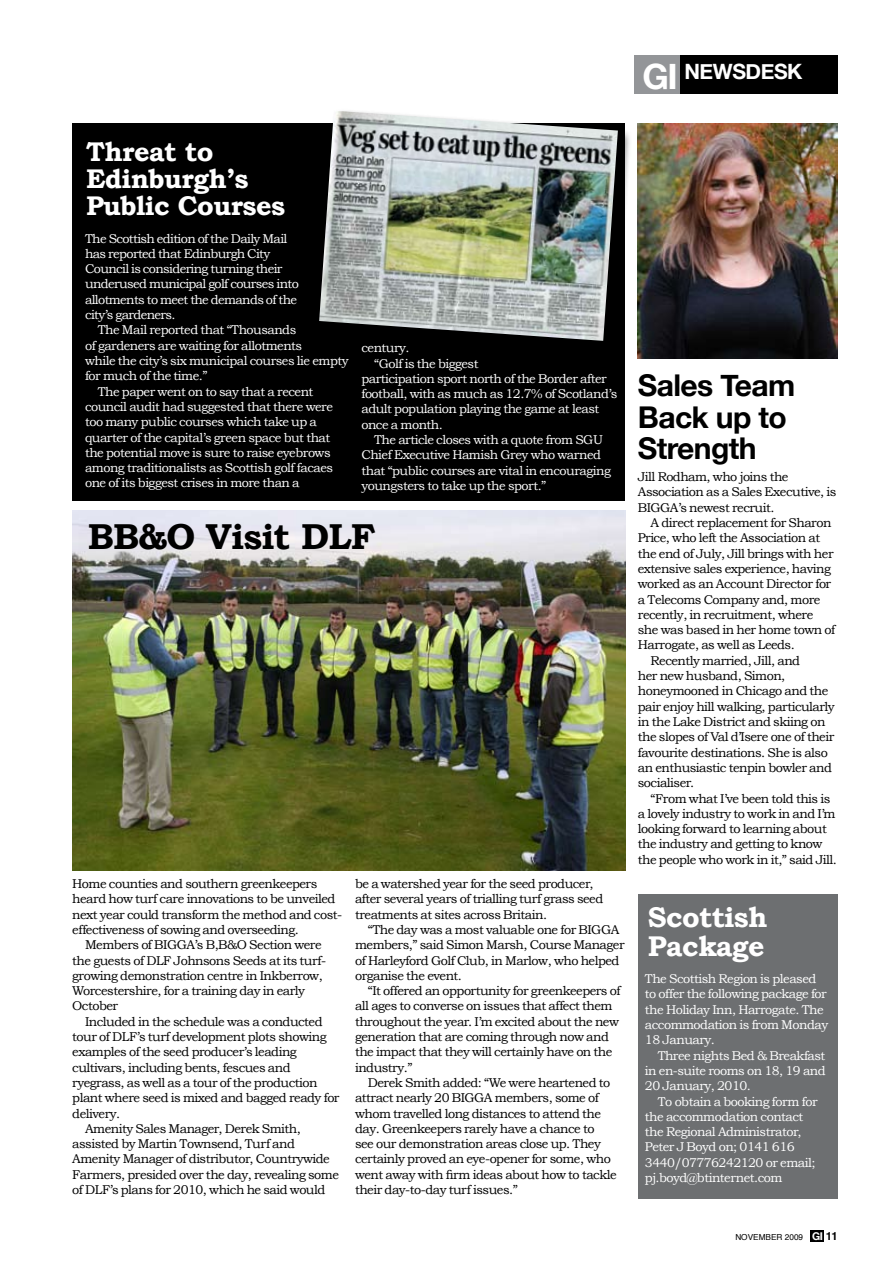
<style>
.page{position:relative;width:893px;height:1263px;background:#fff}
.page>*{position:absolute;margin:0;border:0;box-sizing:border-box;transform-origin:0 0}
.t1{font:700 36px "Bookman Old Style";letter-spacing:-.02em;color:#000}
.t2{font:700 30px/31.5px "Helvetica Neue";letter-spacing:-.02em;color:#000}
.t3{font:700 28.5px/28.5px "Bookman Old Style";letter-spacing:-.02em;color:#fff}
.t4{font:700 27px/27px "Bookman Old Style";letter-spacing:-.02em;color:#fff}
.t5{font:700 21px "Helvetica Neue";color:#fff}
.t6{font:12.75px/15.3px "Bookman Old Style";letter-spacing:-.04em;color:#000}
.t7{font:12.75px/15.3px "Bookman Old Style";letter-spacing:-.04em;color:#fff}
.t8{font:8.25px "Helvetica";color:#000}
.s1{font-size:34.95px}
.s2{font-family:"Helvetica Neue";font-weight:700;font-size:10.8px;color:#fff}
.s3{font-weight:700;font-size:11.25px}
</style>
<div class="page">
<div style="left:72px;top:123px;width:553px;height:377px;background:#000"></div>
<div style="left:638px;top:894px;width:200px;height:305px;background:#6d6f71"></div>
<img style="left:638px;top:123px;width:200px;height:236px">
<img style="left:72px;top:510px;width:553px;height:361px">
<div style="left:317px;top:108px;width:314px;height:246px;background:#000;opacity:.75"></div>
<img style="left:319px;top:111px;width:299px;height:230px">
<div style="left:810px;top:1230px;width:13px;height:11px;background:#000"></div>
<div style="left:637px;top:55px;width:118px;height:39px;background:#000"></div>
<div style="left:729px;top:55px;width:109px;height:39px;background:#000"></div>
<div style="left:634px;top:55px;width:46px;height:39px;background:#939598"></div>
<h3 class="t5" style="left:643px;top:59px;width:59px"><span class="s1">GI</span> NEW</h3>
<h3 class="t5" style="left:732px;top:59px;width:70px">SDESK</h3>
<h3 class="t4" style="left:86px;top:138px;width:201px">Threat to<br>Edinburgh’s<br>Public Courses</h3>
<p class="t7" style="left:85px;top:231px;width:215px">The Scottish edition of the Daily Mail has reported that Edinburgh City Council is considering turning their underused municipal golf courses into allotments to meet the demands of the city’s gardeners.</p>
<p class="t7" style="left:98px;top:322px;width:200px">The Mail reported that “Thousands</p>
<p class="t7" style="left:85px;top:338px;width:219px">of gardeners are waiting for allotments</p>
<p class="t7" style="left:85px;top:353px;width:265px">while the city’s six municipal courses lie empty</p>
<p class="t7" style="left:85px;top:368px;width:124px">for much of the time.”</p>
<p class="t7" style="left:98px;top:384px;width:217px">The paper went on to say that a recent</p>
<p class="t7" style="left:85px;top:399px;width:249px">council audit had suggested that there were</p>
<p class="t7" style="left:85px;top:414px;width:233px">too many public courses which take up a</p>
<p class="t7" style="left:85px;top:429px;width:247px">quarter of the capital’s green space but that</p>
<p class="t7" style="left:85px;top:445px;width:247px">the potential move is sure to raise eyebrows</p>
<p class="t7" style="left:85px;top:460px;width:250px">among traditionalists as Scottish golf facaes</p>
<p class="t7" style="left:85px;top:475px;width:216px">one of its biggest crises in more than a</p>
<p class="t7" style="left:361px;top:340px;width:50px">century.</p>
<p class="t7" style="left:374px;top:355px;width:106px">“Golf is the biggest</p>
<p class="t7" style="left:361px;top:371px;width:247px">participation sport north of the Border after</p>
<p class="t7" style="left:361px;top:386px;width:257px">football, with as much as 12.7% of Scotland’s</p>
<p class="t7" style="left:361px;top:401px;width:239px">adult population playing the game at least</p>
<p class="t7" style="left:361px;top:417px;width:83px">once a month.</p>
<p class="t7" style="left:374px;top:432px;width:230px">The article closes with a quote from SGU</p>
<p class="t7" style="left:361px;top:447px;width:241px">Chief Executive Hamish Grey who warned</p>
<p class="t7" style="left:361px;top:463px;width:251px">that “public courses are vital in encouraging</p>
<p class="t7" style="left:361px;top:478px;width:186px">youngsters to take up the sport.”</p>
<h1 class="t1" style="left:88px;top:515px;width:289px">BB&amp;O Visit DLF</h1>
<p class="t6" style="left:72px;top:876px;width:247px">Home counties and southern greenkeepers</p>
<p class="t6" style="left:72px;top:891px;width:265px">heard how turf care innovations to be unveiled</p>
<p class="t6" style="left:72px;top:906px;width:271px">next year could transform the method and cost-</p>
<p class="t6" style="left:72px;top:922px;width:228px">effectiveness of sowing and overseeding.</p>
<p class="t6" style="left:85px;top:937px;width:238px">Members of BIGGA’s B,B&amp;O Section were</p>
<p class="t6" style="left:72px;top:952px;width:255px">the guests of DLF Johnsons Seeds at its turf-</p>
<p class="t6" style="left:72px;top:968px;width:252px">growing demonstration centre in Inkberrow,</p>
<p class="t6" style="left:72px;top:983px;width:234px">Worcestershire, for a training day in early</p>
<p class="t6" style="left:72px;top:998px;width:47px">October</p>
<p class="t6" style="left:85px;top:1014px;width:239px">Included in the schedule was a conducted</p>
<p class="t6" style="left:72px;top:1029px;width:256px">tour of DLF’s turf development plots showing</p>
<p class="t6" style="left:72px;top:1044px;width:226px">examples of the seed producer’s leading</p>
<p class="t6" style="left:72px;top:1059px;width:220px">cultivars, including bents, fescues and</p>
<p class="t6" style="left:72px;top:1075px;width:247px">ryegrass, as well as a tour of the production</p>
<p class="t6" style="left:72px;top:1090px;width:269px">plant where seed is mixed and bagged ready for</p>
<p class="t6" style="left:72px;top:1105px;width:49px">delivery.</p>
<p class="t6" style="left:85px;top:1121px;width:217px">Amenity Sales Manager, Derek Smith,</p>
<p class="t6" style="left:72px;top:1136px;width:224px">assisted by Martin Townsend, Turf and</p>
<p class="t6" style="left:72px;top:1151px;width:259px">Amenity Manager of distributor, Countrywide</p>
<p class="t6" style="left:72px;top:1167px;width:268px">Farmers, presided over the day, revealing some</p>
<p class="t6" style="left:72px;top:1182px;width:255px">of DLF’s plans for 2010, which he said would</p>
<p class="t6" style="left:355px;top:876px;width:250px">be a watershed year for the seed producer, after several years of trialling turf grass seed treatments at sites across Britain.</p>
<p class="t6" style="left:355px;top:922px;width:271px;text-indent:13px">“The day was a most valuable one for BIGGA members,” said Simon Marsh, Course Manager of Harleyford Golf Club, in Marlow, who helped organise the event.</p>
<p class="t6" style="left:355px;top:983px;width:267px;text-indent:13px">“It offered an opportunity for greenkeepers of all ages to converse on issues that affect them throughout the year. I’m excited about the new generation that are coming through now and the impact that they will certainly have on the industry.”</p>
<p class="t6" style="left:355px;top:1075px;width:263px;text-indent:13px">Derek Smith added: “We were heartened to attract nearly 20 BIGGA members, some of whom travelled long distances to attend the day. Greenkeepers rarely have a chance to see our demonstration areas close up. They certainly proved an eye-opener for some, who went away with firm ideas about how to tackle their day-to-day turf issues.”</p>
<h2 class="t2" style="left:638px;top:369px;width:159px">Sales Team<br>Back up to<br>Strength</h2>
<p class="t6" style="left:638px;top:469px;width:200px">Jill Rodham, who joins the<br>Association as a Sales Executive, is<br>BIGGA’s newest recruit.</p>
<p class="t6" style="left:651px;top:515px;width:182px">A direct replacement for Sharon</p>
<p class="t6" style="left:638px;top:530px;width:184px">Price, who left the Association at</p>
<p class="t6" style="left:638px;top:546px;width:197px">the end of July, Jill brings with her</p>
<p class="t6" style="left:638px;top:561px;width:195px">extensive sales experience, having</p>
<p class="t6" style="left:638px;top:576px;width:195px">worked as an Account Director for</p>
<p class="t6" style="left:638px;top:591px;width:184px">a Telecoms Company and, more</p>
<p class="t6" style="left:638px;top:607px;width:177px">recently, in recruitment, where</p>
<p class="t6" style="left:638px;top:622px;width:199px">she was based in her home town of</p>
<p class="t6" style="left:638px;top:637px;width:158px">Harrogate, as well as Leeds.</p>
<p class="t6" style="left:651px;top:653px;width:151px">Recently married, Jill, and</p>
<p class="t6" style="left:638px;top:668px;width:149px">her new husband, Simon,</p>
<p class="t6" style="left:638px;top:683px;width:192px">honeymooned in Chicago and the</p>
<p class="t6" style="left:638px;top:699px;width:198px">pair enjoy hill walking, particularly</p>
<p class="t6" style="left:638px;top:714px;width:189px">in the Lake District and skiing on</p>
<p class="t6" style="left:638px;top:729px;width:198px">the slopes of Val d’Isere one of their</p>
<p class="t6" style="left:638px;top:744px;width:192px">favourite destinations. She is also</p>
<p class="t6" style="left:638px;top:760px;width:196px">an enthusiastic tenpin bowler and</p>
<p class="t6" style="left:638px;top:775px;width:58px">socialiser.</p>
<p class="t6" style="left:651px;top:790px;width:181px">“From what I’ve been told this is</p>
<p class="t6" style="left:638px;top:806px;width:199px">a lovely industry to work in and I’m</p>
<p class="t6" style="left:638px;top:821px;width:190px">looking forward to learning about</p>
<p class="t6" style="left:638px;top:836px;width:186px">the industry and getting to know</p>
<p class="t6" style="left:638px;top:852px;width:201px">the people who work in it,” said Jill.</p>
<h3 class="t3" style="left:648px;top:903px;width:121px">Scottish<br>Package</h3>
<p class="t7" style="left:645px;top:971px;width:185px">The Scottish Region is pleased to offer the following package for the Holiday Inn, Harrogate. The accommodation is from Monday<br>18 January.</p>
<p class="t7" style="left:645px;top:1048px;width:182px;text-align:justify;text-indent:13px">Three nights Bed &amp; Breakfast in en-suite rooms on 18, 19 and 20 January, 2010.</p>
<p class="t7" style="left:645px;top:1093px;width:174px;text-indent:13px">To obtain a booking form for the accommodation contact the Regional Administrator,<br>Peter J Boyd on; 0141 616<br>3440/07776242120 or email; pj.boyd@btinternet.com</p>
<p class="t8" style="left:735px;top:1231px;width:104px">NOVEMBER 2009 <span class="s2">GI</span> <span class="s3">11</span></p>
</div>
